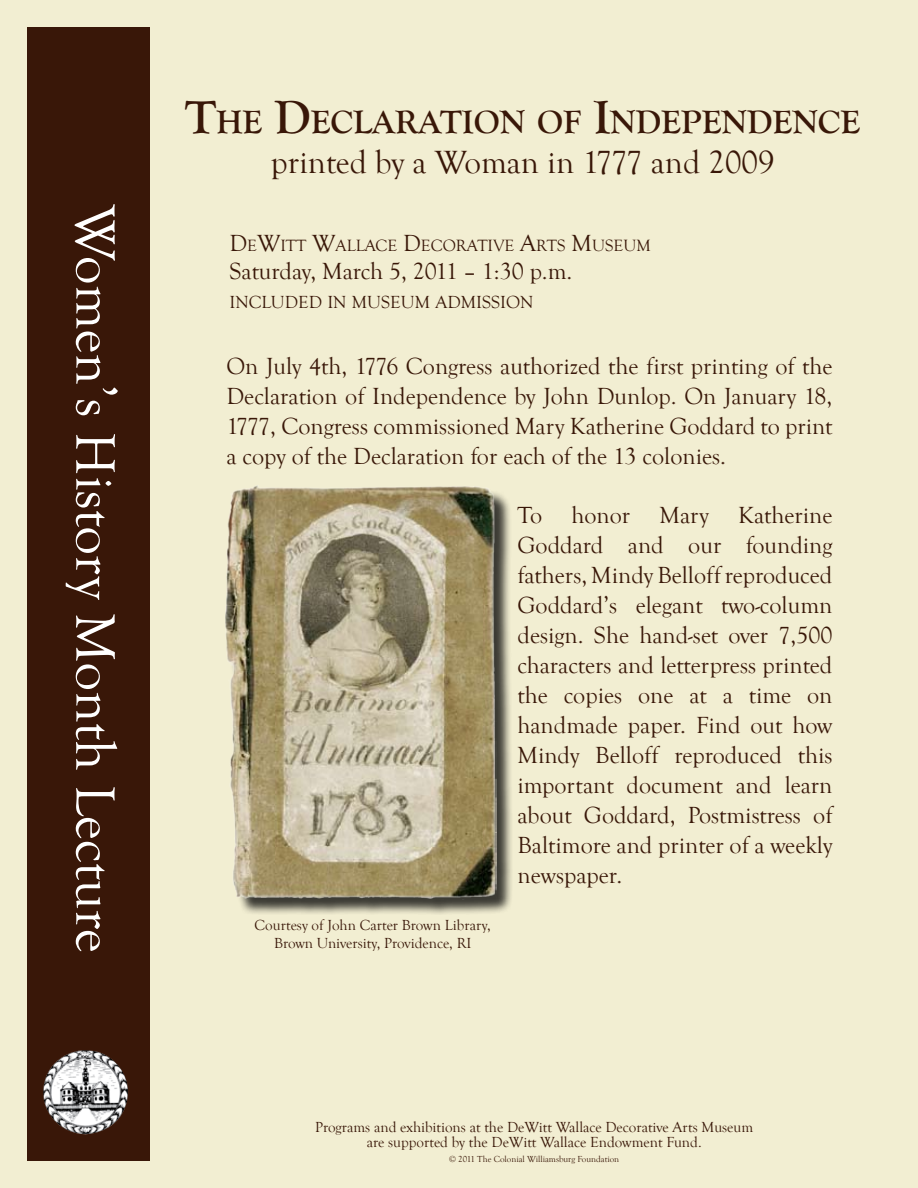
<style>
.page{position:relative;width:918px;height:1188px;background:#f2eed2}
.page>*{position:absolute;margin:0;border:0;box-sizing:border-box;transform-origin:0 0}
.t1{font:57px "Goudy Old Style T";color:#fff}
.t2{font:700 33.6px "Goudy Old Style T";color:#391708}
.t3{font:33px "Goudy Old Style T";color:#391708}
.t4{font:24px/30px "Goudy Old Style T";color:#391708;text-align:justify}
.t5{font:18px "Goudy Old Style T";color:#391708}
.t6{font:16.8px "Goudy Old Style T";color:#391708}
.t7{font:15px/18px "Goudy Old Style T";color:#391708;text-align:center}
.t8{font:9px "Goudy Old Style T";color:#391708}
.s1{font-size:48px}
.s2{font-size:24px}
</style>
<div class="page">
<div style="left:27px;top:27px;width:123px;height:1134px;background:#391708"></div>
<img style="left:43px;top:1050px;width:85px;height:85px">
<div style="left:227px;top:487px;width:286px;height:428px;background:#000;opacity:.75"></div>
<img style="left:225px;top:486px;width:271px;height:414px">
<h1 class="t1" style="left:126px;top:205px;width:749px;rotate:90deg">Women’s History Month Lecture</h1>
<h2 class="t2" style="left:185px;top:103px;width:677px"><span class="s1">T</span>HE <span class="s1">D</span>ECLARATION OF <span class="s1">I</span>NDEPENDENCE</h2>
<h3 class="t3" style="left:271px;top:144px;width:505px">printed by a Woman in 1777 and 2009</h3>
<p class="t6" style="left:230px;top:236px;width:422px"><span class="s2">D</span>E<span class="s2">W</span>ITT <span class="s2">W</span>ALLACE <span class="s2">D</span>ECORATIVE <span class="s2">A</span>RTS <span class="s2">M</span>USEUM</p>
<p class="t4" style="left:230px;top:257px;width:344px">Saturday, March 5, 2011 – 1:30 p.m.</p>
<p class="t5" style="left:230px;top:292px;width:230px">Included in museum admissio</p>
<p class="t5" style="left:520px;top:292px;width:15px">n</p>
<p class="t4" style="left:226px;top:352px;width:608px">On July 4th, 1776 Congress authorized the first printing of the Declaration of Independence by John Dunlop. On January 18, 1777, Congress commissioned Mary Katherine Goddard to print a copy of the Declaration for each of the 13 colonies.</p>
<p class="t4" style="left:518px;top:501px;width:317px">To honor Mary Katherine Goddard and our founding fathers, Mindy Belloff reproduced Goddard’s elegant two-column design. She hand-set over 7,500 characters and letterpress printed the copies one at a time on handmade paper. Find out how Mindy Belloff reproduced this important document and learn about Goddard, Postmistress of Baltimore and printer of a weekly newspaper.</p>
<p class="t7" style="left:255px;top:916px;width:238px">Courtesy of John Carter Brown Library,<br>Brown University, Providence, RI</p>
<p class="t7" style="left:315px;top:1120px;width:440px;line-height:15px">Programs and exhibitions at the DeWitt Wallace Decorative Arts Museum are supported by the DeWitt Wallace Endowment Fund.</p>
<p class="t8" style="left:449px;top:1154px;width:172px">© 2011 The Colonial Williamsburg Foundation</p>
</div>
